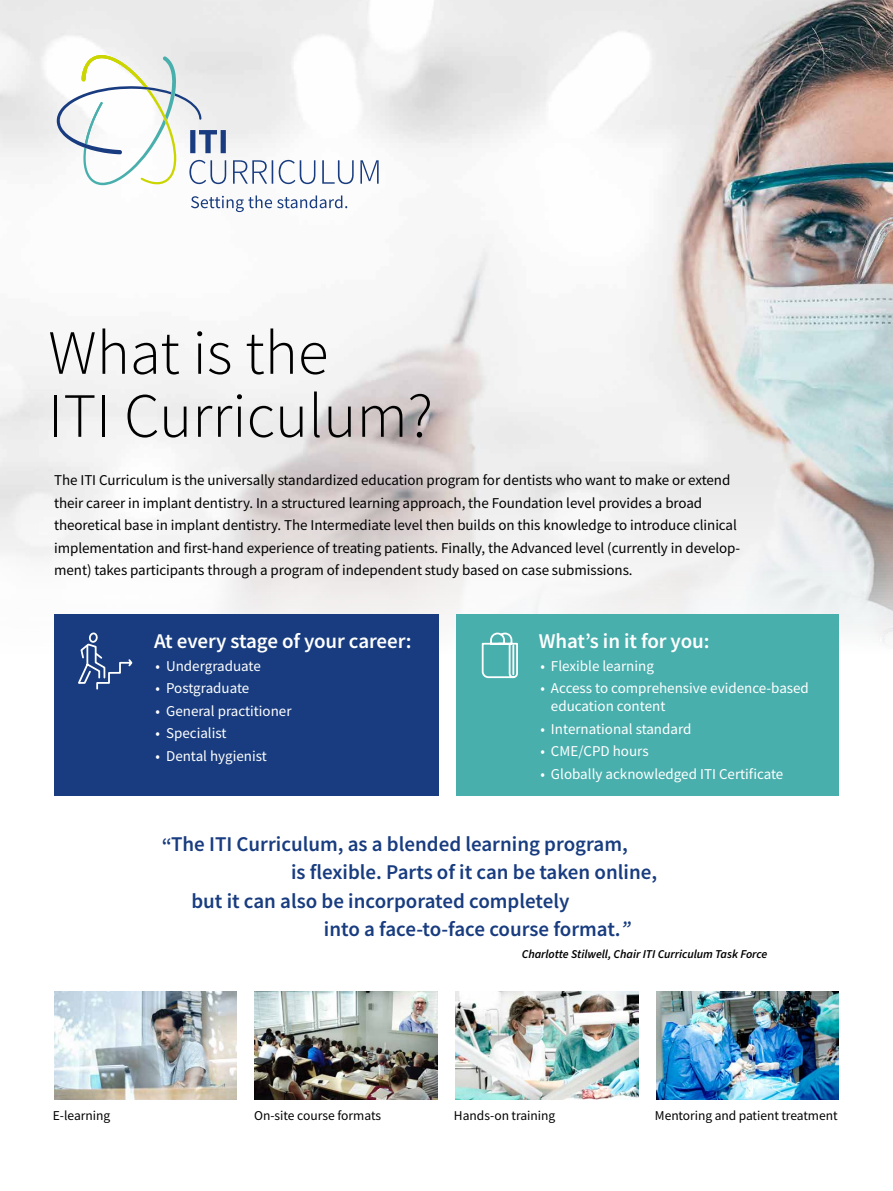
<style>
.page{position:relative;width:893px;height:1191px;background:#fff}
.page>*{position:absolute;margin:0;border:0;box-sizing:border-box;transform-origin:0 0}
.t1{font:300 63px/63px "Source Sans Pro";color:#000}
.t2{font:600 21px "Source Sans Pro";color:#183c7f}
.t3{font:600 21px "Source Sans Pro";letter-spacing:-.005em;color:#fff}
.t4{font:15px/22.5px "Source Sans Pro";letter-spacing:-.005em;color:#000}
.t5{font:15px/18px "Source Sans Pro";color:#fff}
.t6{font:13.5px "Source Sans Pro";letter-spacing:-.005em;color:#000}
.t7{font:italic 600 12px "Source Sans Pro";letter-spacing:-.005em;color:#000}
.s1{font-style:italic}
</style>
<div class="page">
<img style="left:0;top:0;width:893px;height:663px">
<img style="left:54px;top:992px;width:183px;height:107px">
<img style="left:255px;top:992px;width:182px;height:107px">
<img style="left:656px;top:992px;width:183px;height:107px">
<img style="left:455px;top:992px;width:183px;height:107px">
<svg style="left:191px;top:195px;width:156px;height:17px"></svg>
<svg style="left:57px;top:55px;width:322px;height:130px"></svg>
<div style="left:457px;top:614px;width:382px;height:182px;background:#49afad"></div>
<svg style="left:481px;top:632px;width:37px;height:47px"></svg>
<div style="left:54px;top:614px;width:384px;height:182px;background:#183c7f"></div>
<svg style="left:78px;top:632px;width:55px;height:58px"></svg>
<h1 class="t1" style="left:48px;top:321px;width:386px">What is the<br>ITI Curriculum?</h1>
<p class="t4" style="left:54px;top:469px;width:688px">The ITI Curriculum is the universally standardized education program for dentists who want to make or extend their career in implant dentistry. In a structured learning approach, the Foundation level provides a broad theoretical base in implant dentistry. The Intermediate level then builds on this knowledge to introduce clinical implementation and first-hand experience of treating patients. Finally, the Advanced level (currently in develop&shy;ment) takes participants through a program of independent study based on case submissions.</p>
<h2 class="t3" style="left:154px;top:627px;width:259px">At every stage of your career:</h2>
<p class="t5" style="left:156px;top:657px;width:107px">• Undergraduate</p>
<p class="t5" style="left:156px;top:679px;width:95px">• Postgraduate</p>
<p class="t5" style="left:156px;top:702px;width:138px">• General practitioner</p>
<p class="t5" style="left:156px;top:724px;width:72px">• Specialist</p>
<p class="t5" style="left:156px;top:747px;width:113px">• Dental hygienist</p>
<h2 class="t3" style="left:539px;top:627px;width:172px">What’s in it for you:</h2>
<p class="t5" style="left:540px;top:657px;width:115px">• Flexible learning</p>
<p class="t5" style="left:551px;top:679px;width:259px;text-indent:-10px">• Access to comprehensive evidence-based education content</p>
<p class="t5" style="left:540px;top:720px;width:153px">• International standard</p>
<p class="t5" style="left:540px;top:742px;width:110px">• CME/CPD hours</p>
<p class="t5" style="left:540px;top:765px;width:244px">• Globally acknowledged ITI Certificate</p>
<h2 class="t2" style="left:162px;top:830px;width:467px">“The ITI Curriculum, as a blended learning program,</h2>
<h2 class="t2" style="left:291px;top:858px;width:368px">is flexible. Parts of it can be taken online,</h2>
<h2 class="t2" style="left:191px;top:887px;width:380px">but it can also be incorporated completely</h2>
<h2 class="t2" style="left:324px;top:915px;width:308px">into a face-to-face course format.<span class="s1">”</span></h2>
<p class="t7" style="left:522px;top:946px;width:247px">Charlotte Stilwell, Chair ITI Curriculum Task Force</p>
<p class="t6" style="left:53px;top:1106px;width:59px">E-learning</p>
<p class="t6" style="left:254px;top:1106px;width:129px">On-site course formats</p>
<p class="t6" style="left:454px;top:1106px;width:103px">Hands-on training</p>
<p class="t6" style="left:655px;top:1106px;width:184px">Mentoring and patient treatment</p>
</div>
